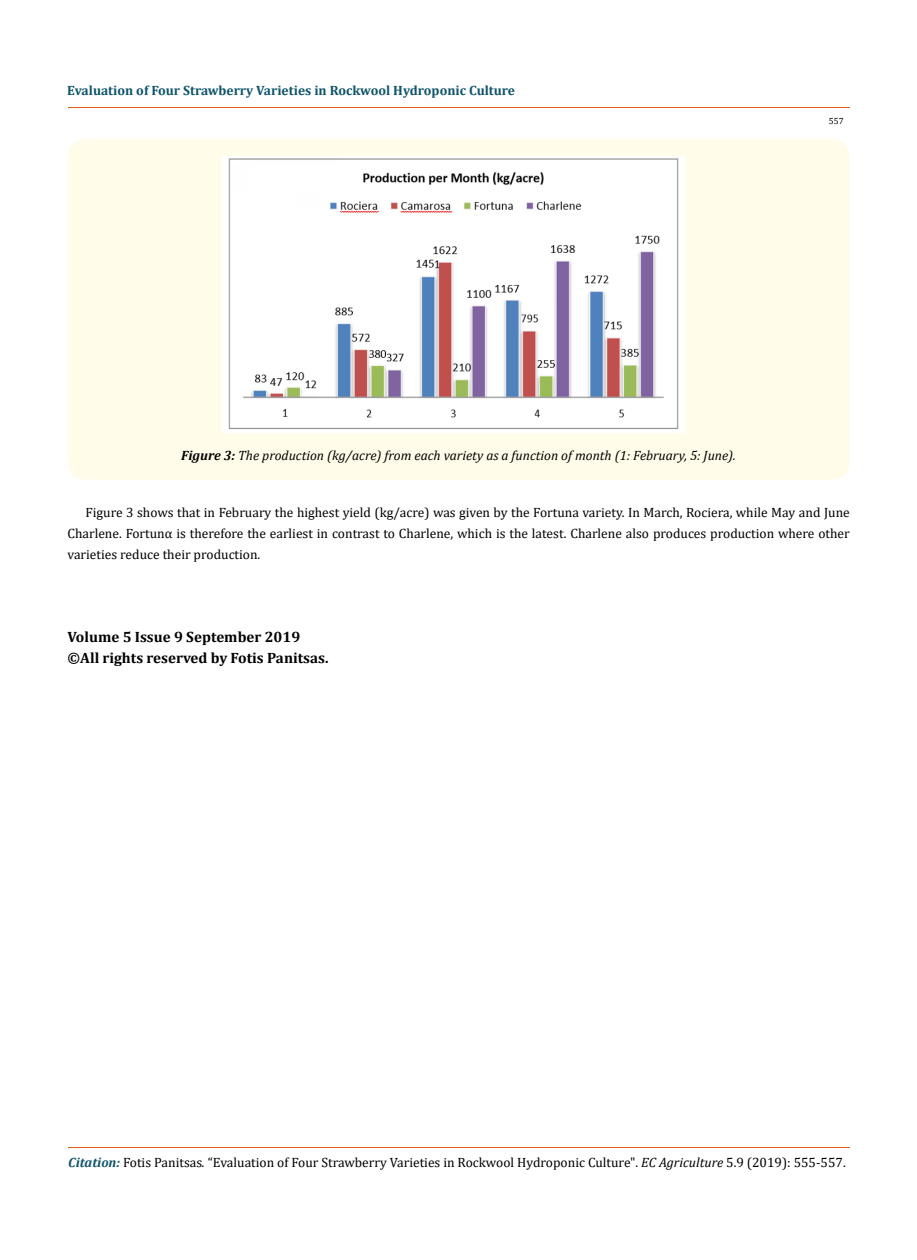
<style>
.page{position:relative;width:917px;height:1260px;background:#fff}
.page>*{position:absolute;margin:0;border:0;box-sizing:border-box;transform-origin:0 0}
.t1{font:700 15px/21px "Cambria";color:#000}
.t2{font:13.5px/21px "Cambria";color:#000;text-align:justify}
.t3{font:italic 13.5px "Cambria";color:#000}
.t4{font:700 13.5px "Cambria";color:#0e546a}
.t5{font:9px "Cambria";color:#000}
.s1{font-weight:700}
.s2{font-weight:700;font-style:italic;color:#0e546a}
.s3{font-style:italic}
</style>
<div class="page">
<hr style="left:68px;top:108px;width:781px;height:1px;background:#e05d1a">
<hr style="left:68px;top:1147px;width:781px;height:1px;background:#e05d1a">
<div style="left:68px;top:139px;width:781px;height:341px;background:#fffde9;border-radius:18px"></div>
<img style="left:223px;top:156px;width:462px;height:276px">
<p class="t4" style="left:67px;top:81px;width:449px">Evaluation of Four Strawberry Varieties in Rockwool Hydroponic Culture</p>
<p class="t5" style="left:828px;top:116px;width:16px">557</p>
<p class="t3" style="left:181px;top:446px;width:556px"><span class="s1">Figure 3:</span> The production (kg/acre) from each variety as a function of month (1: February, 5: June).</p>
<p class="t2" style="left:68px;top:502px;width:783px;text-indent:18px">Figure 3 shows that in February the highest yield (kg/acre) was given by the Fortuna variety. In March, Rociera, while May and June Charlene. Fortunα is therefore the earliest in contrast to Charlene, which is the latest. Charlene also produces production where other varieties reduce their production.</p>
<p class="t1" style="left:68px;top:626px;width:262px">Volume 5 Issue 9 September 2019 ©All rights reserved by Fotis Panitsas.</p>
<p class="t2" style="left:68px;top:1152px;width:779px"><span class="s2">Citation:</span> Fotis Panitsas<span class="s3">.</span> “Evaluation of Four Strawberry Varieties in Rockwool Hydroponic Culture". <span class="s3">EC Agriculture</span> 5.9 (2019): 555-557.</p>
</div>
